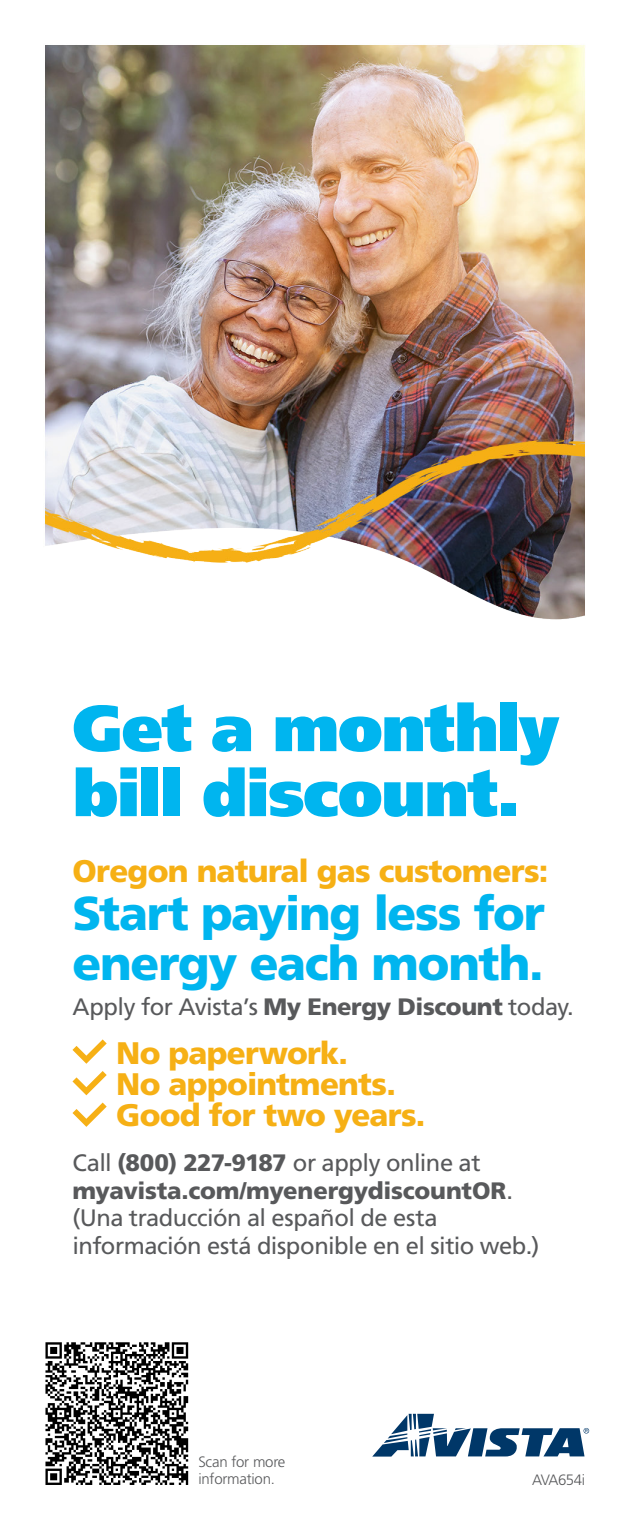
<style>
.page{position:relative;width:630px;height:1530px;background:#fff}
.page>*{position:absolute;margin:0;border:0;box-sizing:border-box;transform-origin:0 0}
.t1{font:900 65px/65px "Frutiger LT Std";letter-spacing:-.02em;color:#00b5ef}
.t2{font:900 47.5px/50px "Frutiger LT Std";letter-spacing:-.025em;color:#00b5ef}
.t3{font:900 31.25px/31.2px "Frutiger LT Std";letter-spacing:-.025em;color:#f6b015}
.t4{font:23.75px/27.5px "Frutiger LT Std";letter-spacing:-.02em;color:#58595b}
.t5{font:300 15px/17.5px "Frutiger LT Std";letter-spacing:-.015em;color:#58595b}
.t6{font:300 15px "Frutiger LT Std";letter-spacing:-.035em;color:#58595b}
.s1{font-weight:900}
</style>
<div class="page">
<img style="left:45px;top:45px;width:545px;height:1440px">
<svg style="left:72px;top:1039px;width:35px;height:25px"></svg>
<svg style="left:72px;top:1071px;width:35px;height:24px"></svg>
<svg style="left:72px;top:1103px;width:35px;height:24px"></svg>
<svg style="left:45px;top:1342px;width:143px;height:143px"></svg>
<svg style="left:372px;top:1414px;width:217px;height:43px"></svg>
<h1 class="t1" style="left:72px;top:696px;width:488px">Get a monthly bill discount.</h1>
<h3 class="t3" style="left:72px;top:856px;width:477px">Oregon natural gas customers:</h3>
<h2 class="t2" style="left:72px;top:888px;width:474px">Start paying less for energy each month.</h2>
<p class="t4" style="left:72px;top:993px;width:503px">Apply for Avista’s <span class="s1">My Energy Discount</span> today.</p>
<h3 class="t3" style="left:116px;top:1037px;width:311px">No paperwork.<br>No appointments.<br>Good for two years.</h3>
<p class="t4" style="left:72px;top:1149px;width:468px">Call <span class="s1">(800) 227-9187</span> or apply online at <span class="s1">myavista.com/myenergydiscountOR</span>. (Una traducción al español de esta información está disponible en el sitio web.)</p>
<p class="t5" style="left:198px;top:1453px;width:89px">Scan for more information.</p>
<p class="t6" style="left:532px;top:1471px;width:54px">AVA654i</p>
</div>
